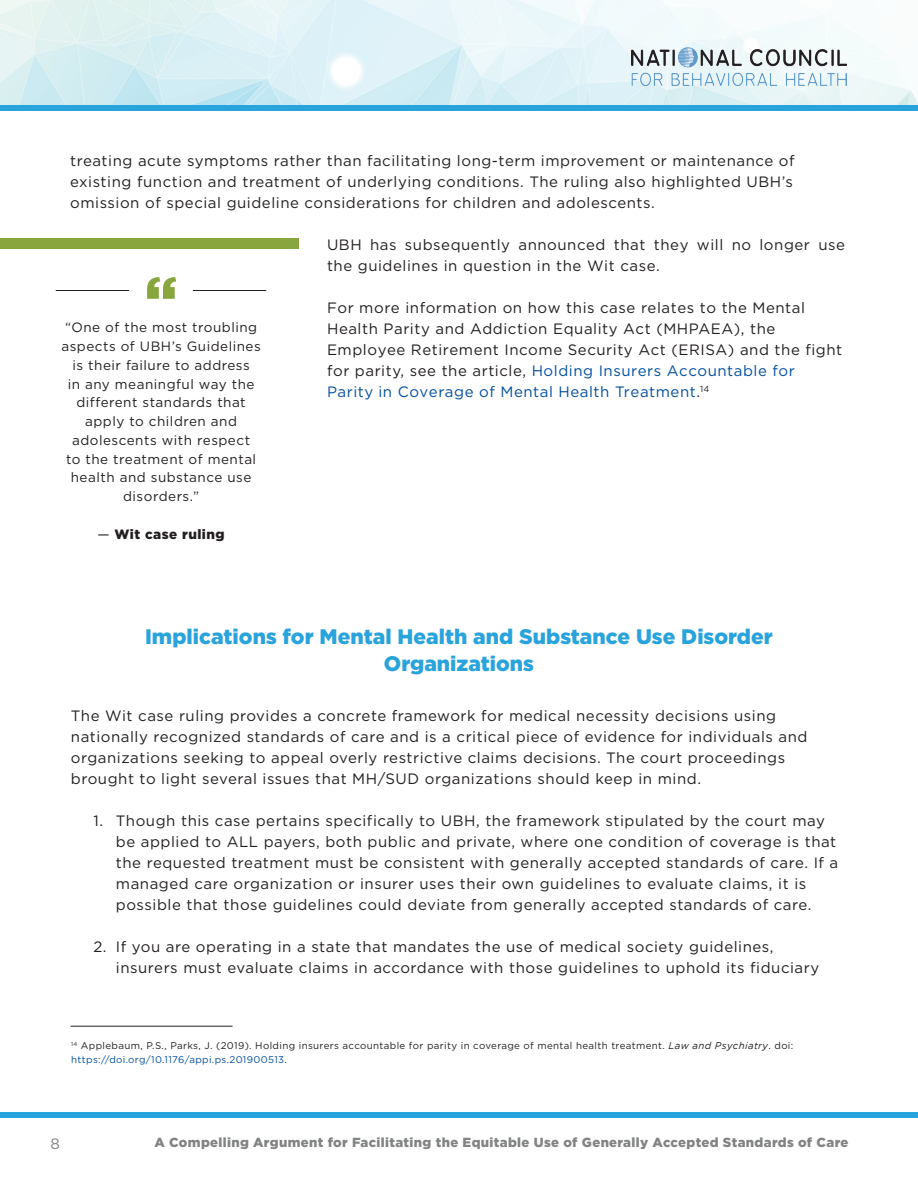
<style>
.page{position:relative;width:918px;height:1188px;background:#fff}
.page>*{position:absolute;margin:0;border:0;box-sizing:border-box;transform-origin:0 0}
.t1{font:900 60px "Gotham";color:#88a63d}
.t2{font:900 21px/27px "Gotham";color:#29a3dc;text-align:center}
.t3{font:15px/21px "Gotham";letter-spacing:.035em;color:#231f20}
.t4{font:15px "Gotham";color:#818384}
.t5{font:13.5px/18.8px "Gotham";letter-spacing:.035em;color:#231f20;text-align:center}
.t6{font:900 13.5px "Gotham";letter-spacing:.035em;color:#231f20}
.t7{font:900 13.2px "Gotham";letter-spacing:.025em;color:#818384}
.t8{font:9.75px "Gotham";letter-spacing:.035em;color:#231f20}
.t9{font:9.75px "Gotham";letter-spacing:.035em;color:#034f9e}
.s1{color:#034f9e}
.s2{font-weight:400}
.s3{font-style:italic}
.s4{color:#231f20}
</style>
<div class="page">
<div style="left:0;top:1112px;width:918px;height:6px;background:#29a3dc"></div>
<img style="left:0;top:0;width:918px;height:105px">
<div style="left:0;top:105px;width:918px;height:6px;background:#29a3dc"></div>
<img style="left:631px;top:47px;width:215px;height:38px">
<hr style="left:71px;top:1026px;width:162px;height:1px;background:#231f20">
<div style="left:0;top:239px;width:298px;height:10px;background:#88a63d"></div>
<hr style="left:56px;top:290px;width:73px;height:1px;background:#231f20">
<hr style="left:193px;top:290px;width:73px;height:1px;background:#231f20">
<p class="t3" style="left:70px;top:150px;width:726px;text-align:justify">treating acute symptoms rather than facilitating long-term improvement or maintenance of existing function and treatment of underlying conditions. The ruling also highlighted UBH’s omission of special guideline considerations for children and adolescents.</p>
<p class="t3" style="left:327px;top:234px;width:519px">UBH has subsequently announced that they will no longer use the guidelines in question in the Wit case.</p>
<p class="t3" style="left:327px;top:297px;width:517px">For more information on how this case relates to the Mental Health Parity and Addiction Equality Act (MHPAEA), the Employee Retirement Income Security Act (ERISA) and the fight for parity, see the article, <span class="s1">Holding Insurers Accountable for Parity in Coverage of Mental Health Treatment</span>.<sup>14</sup></p>
<p class="t1" style="left:145px;top:263px;width:34px">“</p>
<p class="t5" style="left:61px;top:318px;width:201px">“One of the most troubling aspects of UBH’s Guidelines is their failure to address</p>
<p class="t5" style="left:68px;top:374px;width:188px">in any meaningful way the different standards that apply to children and</p>
<p class="t5" style="left:66px;top:430px;width:192px">adolescents with respect to the treatment of mental health and substance use disorders.”</p>
<p class="t6" style="left:98px;top:526px;width:128px"><span class="s2">—</span> Wit case ruling</p>
<p class="t2" style="left:145px;top:623px;width:629px">Implications for Mental Health and Substance Use Disorder<br>Organizations</p>
<p class="t3" style="left:71px;top:705px;width:707px">The Wit case ruling provides a concrete framework for medical necessity decisions using</p>
<p class="t3" style="left:71px;top:726px;width:738px">nationally recognized standards of care and is a critical piece of evidence for individuals and</p>
<p class="t3" style="left:71px;top:747px;width:716px">organizations seeking to appeal overly restrictive claims decisions. The court proceedings brought to light several issues that MH/SUD organizations should keep in mind.</p>
<p class="t3" style="left:116px;top:810px;width:724px;text-indent:-23px">1. Though this case pertains specifically to UBH, the framework stipulated by the court may be applied to ALL payers, both public and private, where one condition of coverage is that the requested treatment must be consistent with generally accepted standards of care. If a managed care organization or insurer uses their own guidelines to evaluate claims, it is possible that those guidelines could deviate from generally accepted standards of care.</p>
<p class="t3" style="left:116px;top:936px;width:705px;text-indent:-23px">2. If you are operating in a state that mandates the use of medical society guidelines, insurers must evaluate claims in accordance with those guidelines to uphold its fiduciary</p>
<p class="t8" style="left:71px;top:1041px;width:724px"><sup>14</sup> Applebaum, P.S., Parks, J. (2019). Holding insurers accountable for parity in coverage of mental health treatment. <span class="s3">Law and Psychiatry</span>. doi:</p>
<p class="t9" style="left:71px;top:1054px;width:217px">https://doi.org/10.1176/appi.ps.201900513<span class="s4">.</span></p>
<p class="t4" style="left:51px;top:1136px;width:11px">8</p>
<p class="t7" style="left:154px;top:1135px;width:696px">A Compelling Argument for Facilitating the Equitable Use of Generally Accepted Standards of Care</p>
</div>
